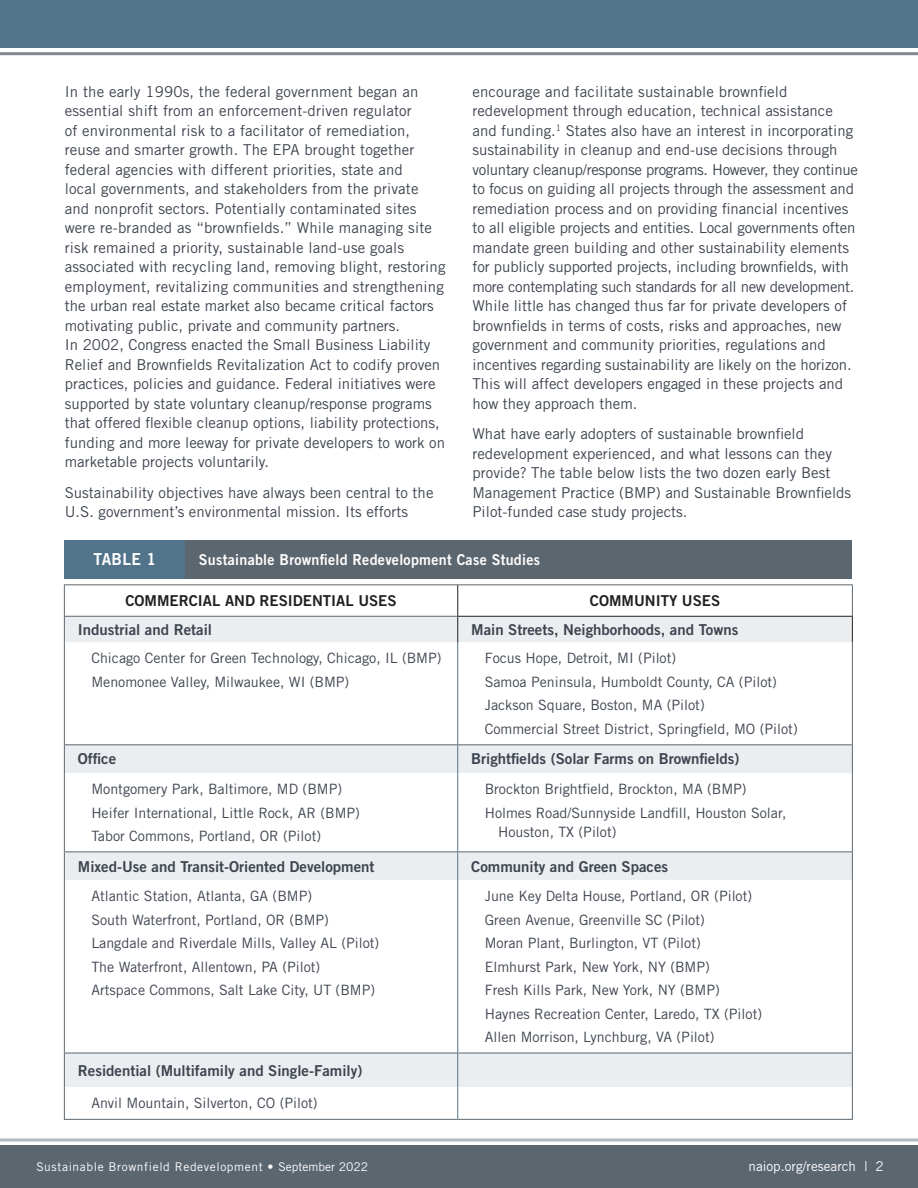
<style>
.page{position:relative;width:918px;height:1188px;background:#fff}
.page>*{position:absolute;margin:0;border:0;box-sizing:border-box;transform-origin:0 0}
.table_number{font:16.5px "Trade Gothic LT Std Bd 2";letter-spacing:.02em;color:#fff;scale:.95 1}
.Body_Text{font:15px/19.5px "Trade Gothic LT Std";color:#3e444f}
.Body_Text-2{font:15px "Trade Gothic LT Std Bd 2";color:#3e444f}
.Table_Title_rev{font:15px "Trade Gothic LT Std Bd 2";letter-spacing:.02em;color:#fff;scale:.95 1}
.Body_Text-3{font:15px "Trade Gothic LT Std Bd 2";color:#231f20}
.body_bullet{font:14.25px/19.2px "Trade Gothic LT Std";color:#3e444f}
.t1{font:13.5px "Trade Gothic LT Std";color:#fff}
.t2{font:12px "Trade Gothic LT Std";letter-spacing:.05em;color:#fff}
</style>
<div class="page">
<div style="left:0;top:1145px;width:918px;height:43px;background:#5c666f"></div>
<div style="left:0;top:0;width:918px;height:48px;background:#51748b"></div>
<svg style="left:0;top:1138px;width:918px;height:4px"></svg>
<hr style="left:0;top:52px;width:918px;height:3px;background:#83878e">
<div style="left:64px;top:540px;width:121px;height:38px;background:#51748b"></div>
<div style="left:185px;top:540px;width:667px;height:38px;background:#5c666f"></div>
<svg style="left:65px;top:617px;width:787px;height:470px"></svg>
<hr style="left:64px;top:584px;width:394px;height:1px;background:#5c666f">
<hr style="left:64px;top:585px;width:1px;height:31px;background:#5c666f">
<hr style="left:458px;top:584px;width:395px;height:1px;background:#5c666f">
<hr style="left:852px;top:585px;width:1px;height:31px;background:#5c666f">
<hr style="left:64px;top:642px;width:1px;height:102px;background:#5c666f">
<hr style="left:852px;top:642px;width:1px;height:102px;background:#5c666f">
<hr style="left:64px;top:773px;width:1px;height:78px;background:#5c666f">
<hr style="left:852px;top:773px;width:1px;height:78px;background:#5c666f">
<hr style="left:64px;top:880px;width:1px;height:173px;background:#5c666f">
<hr style="left:852px;top:880px;width:1px;height:173px;background:#5c666f">
<hr style="left:64px;top:1087px;width:1px;height:32px;background:#5c666f">
<hr style="left:852px;top:1087px;width:1px;height:32px;background:#5c666f">
<hr style="left:64px;top:1119px;width:394px;height:1px;background:#5c666f">
<hr style="left:458px;top:1119px;width:395px;height:1px;background:#5c666f">
<hr style="left:457px;top:585px;width:1px;height:31px;background:#231f20">
<hr style="left:457px;top:642px;width:1px;height:102px;background:#51748b">
<hr style="left:457px;top:773px;width:1px;height:78px;background:#51748b">
<hr style="left:457px;top:880px;width:1px;height:173px;background:#51748b">
<hr style="left:457px;top:1087px;width:1px;height:32px;background:#51748b">
<hr style="left:64px;top:616px;width:393px;height:1px;background:#5c666f">
<svg style="left:64px;top:617px;width:1px;height:25px"></svg>
<hr style="left:457px;top:616px;width:396px;height:1px;background:#231f20">
<svg style="left:457px;top:617px;width:1px;height:25px"></svg>
<svg style="left:852px;top:617px;width:1px;height:25px"></svg>
<hr style="left:64px;top:744px;width:394px;height:1px;background:#5c666f">
<svg style="left:64px;top:745px;width:1px;height:28px"></svg>
<hr style="left:458px;top:744px;width:395px;height:1px;background:#5c666f">
<svg style="left:852px;top:745px;width:1px;height:28px"></svg>
<svg style="left:457px;top:745px;width:1px;height:28px"></svg>
<hr style="left:64px;top:851px;width:394px;height:1px;background:#5c666f">
<svg style="left:64px;top:852px;width:1px;height:28px"></svg>
<hr style="left:458px;top:851px;width:395px;height:1px;background:#5c666f">
<svg style="left:852px;top:852px;width:1px;height:28px"></svg>
<svg style="left:457px;top:852px;width:1px;height:28px"></svg>
<hr style="left:64px;top:1053px;width:394px;height:1px;background:#5c666f">
<hr style="left:64px;top:1053px;width:1px;height:34px;background:#5c666f">
<hr style="left:458px;top:1053px;width:395px;height:1px;background:#5c666f">
<hr style="left:852px;top:1053px;width:1px;height:34px;background:#5c666f">
<hr style="left:457px;top:1053px;width:1px;height:34px;background:#51748b">
<p class="Body_Text" style="left:65px;top:81px;width:382px">In the early 1990s, the federal government began an essential shift from an enforcement-driven regulator<br>of environmental risk to a facilitator of remediation, reuse and smarter growth. The EPA brought together federal agencies with different priorities, state and<br>local governments, and stakeholders from the private and nonprofit sectors. Potentially contaminated sites were re-branded as “brownfields.” While managing site risk remained a priority, sustainable land-use goals associated with recycling land, removing blight, restoring employment, revitalizing communities and strengthening the urban real estate market also became critical factors motivating public, private and community partners.<br>In 2002, Congress enacted the Small Business Liability Relief and Brownfields Revitalization Act to codify proven practices, policies and guidance. Federal initiatives were supported by state voluntary cleanup/response programs that offered flexible cleanup options, liability protections, funding and more leeway for private developers to work on marketable projects voluntarily.</p>
<p class="Body_Text" style="left:65px;top:482px;width:370px">Sustainability objectives have always been central to the<br>U.S. government’s environmental mission. Its efforts</p>
<p class="Body_Text" style="left:472px;top:81px;width:387px">encourage and facilitate sustainable brownfield redevelopment through education, technical assistance and funding.<sup>1</sup> States also have an interest in incorporating sustainability in cleanup and end-use decisions through voluntary cleanup/response programs. However, they continue to focus on guiding all projects through the assessment and remediation process and on providing financial incentives to all eligible projects and entities. Local governments often mandate green building and other sustainability elements for publicly supported projects, including brownfields, with more contemplating such standards for all new development.<br>While little has changed thus far for private developers of brownfields in terms of costs, risks and approaches, new government and community priorities, regulations and incentives regarding sustainability are likely on the horizon.<br>This will affect developers engaged in these projects and how they approach them.</p>
<p class="Body_Text" style="left:472px;top:424px;width:380px">What have early adopters of sustainable brownfield redevelopment experienced, and what lessons can they provide? The table below lists the two dozen early Best Management Practice (BMP) and Sustainable Brownfields Pilot-funded case study projects.</p>
<p class="table_number" style="left:94px;top:549px;width:67px">TABLE 1</p>
<p class="Table_Title_rev" style="left:199px;top:550px;width:361px">Sustainable Brownfield Redevelopment Case Studies</p>
<p class="Body_Text-3" style="left:125px;top:591px;width:273px">COMMERCIAL AND RESIDENTIAL USES</p>
<p class="Body_Text-3" style="left:590px;top:591px;width:132px">COMMUNITY USES</p>
<p class="Body_Text-2" style="left:78px;top:620px;width:136px">Industrial and Retail</p>
<p class="Body_Text-2" style="left:471px;top:620px;width:269px">Main Streets, Neighborhoods, and Towns</p>
<p class="body_bullet" style="left:91px;top:649px;width:352px">Chicago Center for Green Technology, Chicago, IL (BMP)</p>
<p class="body_bullet" style="left:91px;top:672px;width:260px">Menomonee Valley, Milwaukee, WI (BMP)</p>
<p class="body_bullet" style="left:485px;top:649px;width:193px">Focus Hope, Detroit, MI (Pilot)</p>
<p class="body_bullet" style="left:485px;top:672px;width:294px">Samoa Peninsula, Humboldt County, CA (Pilot)</p>
<p class="body_bullet" style="left:485px;top:696px;width:222px">Jackson Square, Boston, MA (Pilot)</p>
<p class="body_bullet" style="left:485px;top:719px;width:315px">Commercial Street District, Springfield, MO (Pilot)</p>
<p class="Body_Text-2" style="left:78px;top:750px;width:40px">Office</p>
<p class="Body_Text-2" style="left:471px;top:750px;width:270px">Brightfields (Solar Farms on Brownfields)</p>
<p class="body_bullet" style="left:91px;top:779px;width:252px">Montgomery Park, Baltimore, MD (BMP)</p>
<p class="body_bullet" style="left:91px;top:803px;width:270px">Heifer International, Little Rock, AR (BMP)</p>
<p class="body_bullet" style="left:91px;top:826px;width:231px">Tabor Commons, Portland, OR (Pilot)</p>
<p class="body_bullet" style="left:485px;top:779px;width:264px">Brockton Brightfield, Brockton, MA (BMP)</p>
<p class="body_bullet" style="left:498px;top:803px;width:290px;text-indent:-14px">Holmes Road/Sunnyside Landfill, Houston Solar,<br>Houston, TX (Pilot)</p>
<p class="Body_Text-2" style="left:78px;top:857px;width:298px">Mixed-Use and Transit-Oriented Development</p>
<p class="Body_Text-2" style="left:471px;top:857px;width:199px">Community and Green Spaces</p>
<p class="body_bullet" style="left:91px;top:886px;width:222px">Atlantic Station, Atlanta, GA (BMP)</p>
<p class="body_bullet" style="left:91px;top:910px;width:239px">South Waterfront, Portland, OR (BMP)</p>
<p class="body_bullet" style="left:91px;top:933px;width:290px">Langdale and Riverdale Mills, Valley AL (Pilot)</p>
<p class="body_bullet" style="left:91px;top:957px;width:231px">The Waterfront, Allentown, PA (Pilot)</p>
<p class="body_bullet" style="left:91px;top:980px;width:285px">Artspace Commons, Salt Lake City, UT (BMP)</p>
<p class="body_bullet" style="left:485px;top:886px;width:269px">June Key Delta House, Portland, OR (Pilot)</p>
<p class="body_bullet" style="left:485px;top:910px;width:222px">Green Avenue, Greenville SC (Pilot)</p>
<p class="body_bullet" style="left:485px;top:933px;width:218px">Moran Plant, Burlington, VT (Pilot)</p>
<p class="body_bullet" style="left:485px;top:957px;width:227px">Elmhurst Park, New York, NY (BMP)</p>
<p class="body_bullet" style="left:485px;top:980px;width:237px">Fresh Kills Park, New York, NY (BMP)</p>
<p class="body_bullet" style="left:485px;top:1004px;width:279px">Haynes Recreation Center, Laredo, TX (Pilot)</p>
<p class="body_bullet" style="left:485px;top:1027px;width:231px">Allen Morrison, Lynchburg, VA (Pilot)</p>
<p class="Body_Text-2" style="left:78px;top:1061px;width:286px">Residential (Multifamily and Single-Family)</p>
<p class="body_bullet" style="left:91px;top:1093px;width:228px">Anvil Mountain, Silverton, CO (Pilot)</p>
<p class="t2" style="left:36px;top:1160px;width:333px">Sustainable Brownfield Redevelopment • September 2022</p>
<p class="t1" style="left:749px;top:1159px;width:137px">naiop.org/research | 2</p>
</div>
